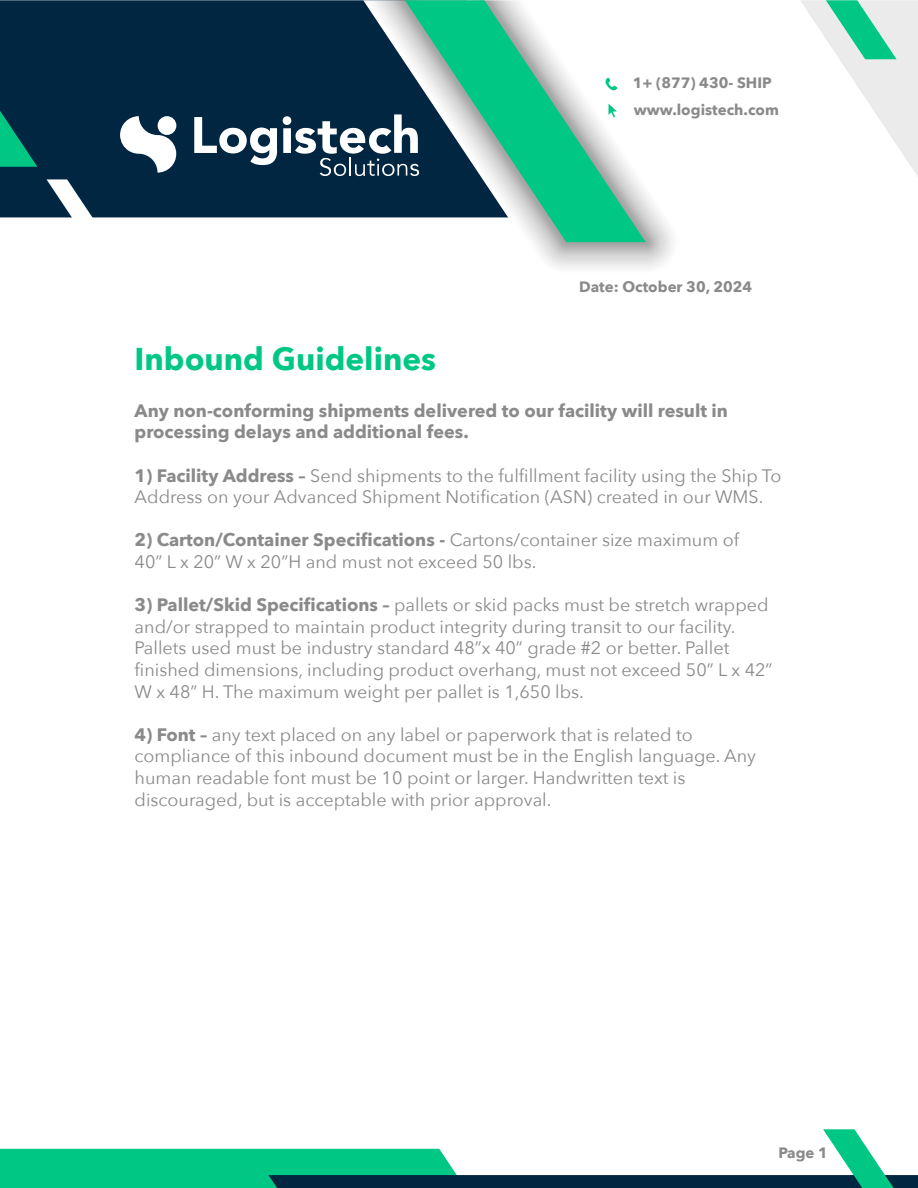
<style>
.page{position:relative;width:918px;height:1188px;background:#fff}
.page>*{position:absolute;margin:0;border:0;box-sizing:border-box;transform-origin:0 0}
.t1{font:700 31.5px "Avenir Next";color:#00c884}
.t2{font:18px/21.6px "Avenir Next";color:#8a8a8a}
.t3{font:700 18px/21.6px "Avenir Next";color:#8a8a8a}
.t4{font:700 15px "Avenir Next";color:#8a8a8a}
.s1{font-weight:700}
</style>
<div class="page">
<div style="left:0;top:0;width:363px;height:217px;background:#002642"></div>
<svg style="left:363px;top:0;width:309px;height:268px"></svg>
<svg style="left:405px;top:0;width:241px;height:242px"></svg>
<svg style="left:0;top:111px;width:37px;height:56px;background:#007763"></svg>
<svg style="left:47px;top:179px;width:65px;height:39px"></svg>
<svg style="left:0;top:1129px;width:918px;height:59px"></svg>
<svg style="left:606px;top:78px;width:11px;height:12px"></svg>
<svg style="left:120px;top:116px;width:56px;height:57px"></svg>
<div style="left:158px;top:116px;width:18px;height:19px;background:#fff;border-radius:50%"></div>
<svg style="left:194px;top:117px;width:83px;height:48px"></svg>
<svg style="left:283px;top:114px;width:136px;height:62px"></svg>
<svg style="left:609px;top:104px;width:8px;height:13px"></svg>
<svg style="left:800px;top:0;width:118px;height:176px"></svg>
<p class="t4" style="left:633px;top:70px;width:140px">1+ (877) 430- SHIP</p>
<p class="t4" style="left:634px;top:97px;width:147px">www.logistech.com</p>
<p class="t4" style="left:579px;top:273px;width:175px">Date: October 30, 2024</p>
<h1 class="t1" style="left:134px;top:331px;width:303px">Inbound Guidelines</h1>
<p class="t3" style="left:135px;top:399px;width:595px">Any non-conforming shipments delivered to our facility will result in processing delays and additional fees.</p>
<p class="t2" style="left:135px;top:464px;width:648px"><span class="s1">1) Facility Address –</span> Send shipments to the fulfillment facility using the Ship To<br>Address on your Advanced Shipment Notification (ASN) created in our WMS.</p>
<p class="t2" style="left:135px;top:529px;width:606px"><span class="s1">2) Carton/Container Specifications -</span> Cartons/container size maximum of<br>40” L x 20” W x 20”H and must not exceed 50 lbs.</p>
<p class="t2" style="left:135px;top:593px;width:640px"><span class="s1">3) Pallet/Skid Specifications –</span> pallets or skid packs must be stretch wrapped and/or strapped to maintain product integrity during transit to our facility.<br>Pallets used must be industry standard 48”x 40” grade #2 or better. Pallet finished dimensions, including product overhang, must not exceed 50” L x 42” W x 48” H. The maximum weight per pallet is 1,650 lbs.</p>
<p class="t2" style="left:135px;top:723px;width:623px"><span class="s1">4) Font –</span> any text placed on any label or paperwork that is related to compliance of this inbound document must be in the English language. Any human readable font must be 10 point or larger. Handwritten text is discouraged, but is acceptable with prior approval.</p>
<p class="t4" style="left:778px;top:1140px;width:51px">Page 1</p>
</div>
